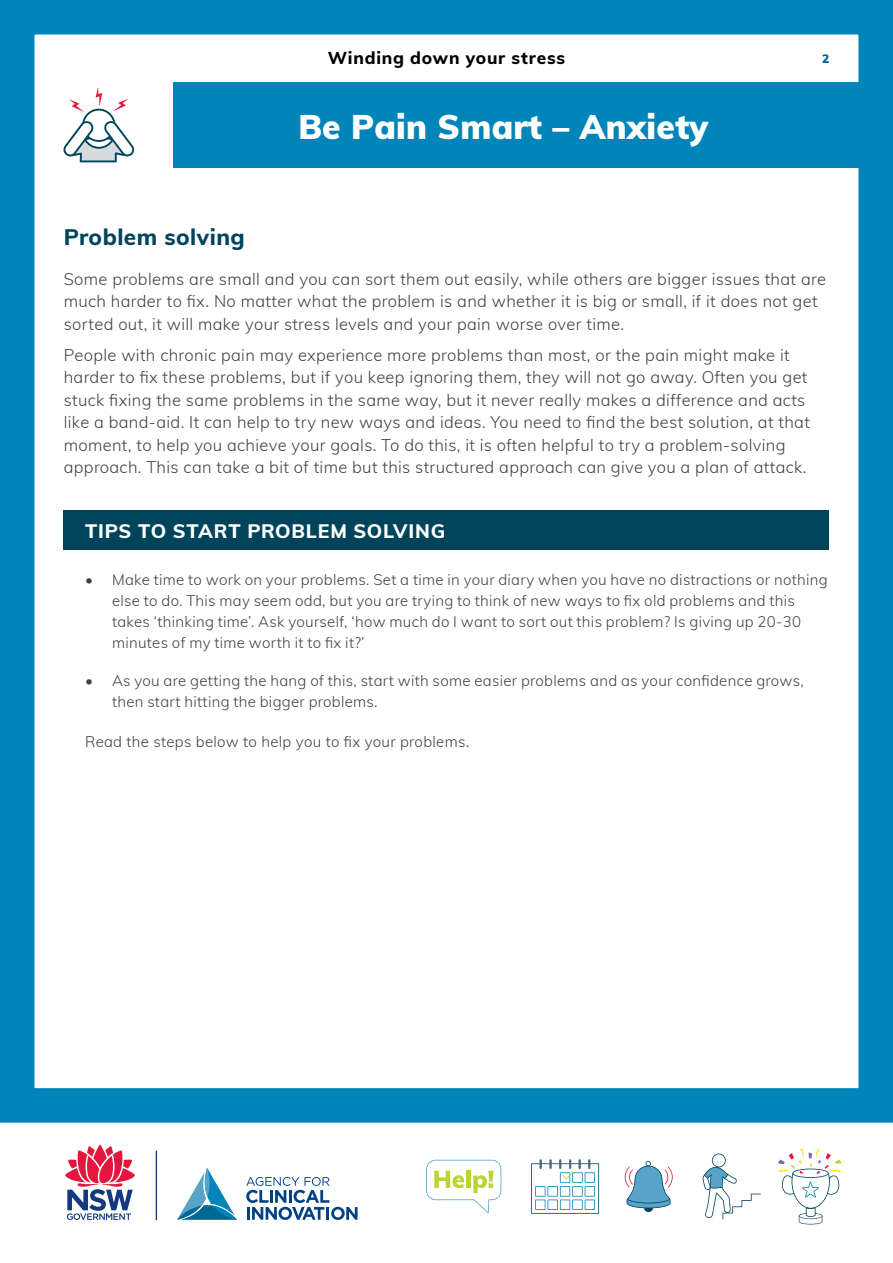
<style>
.page{position:relative;width:893px;height:1263px;background:#fff}
.page>*{position:absolute;margin:0;border:0;box-sizing:border-box;transform-origin:0 0}
.t1{font:900 33.45px "Muli";letter-spacing:.01em;color:#fff}
.t2{font:800 22.5px "Muli";letter-spacing:.02em;color:#00445c}
.TIPS_H1{font:800 19.5px "Muli";letter-spacing:.035em;color:#fff}
.t3{font:800 17.25px "Muli";letter-spacing:.045em;color:#000}
.Body_11_15{font:300 16.5px/22.5px "Muli";letter-spacing:.02em;color:#414042}
.Body_11_15-2{font:300 15px/21px "Muli";letter-spacing:.02em;color:#414042}
.t4{font:900 12px "Muli";color:#006892}
.s1{font-size:16.5px}
</style>
<div class="page">
<div style="left:0;top:0;width:893px;height:1123px;border:34px solid #0084b9"></div>
<svg style="left:778px;top:1148px;width:64px;height:76px"></svg>
<svg style="left:702px;top:1153px;width:59px;height:66px"></svg>
<svg style="left:625px;top:1161px;width:48px;height:51px"></svg>
<svg style="left:531px;top:1159px;width:68px;height:55px"></svg>
<svg style="left:426px;top:1160px;width:75px;height:53px"></svg>
<hr style="left:156px;top:1150px;width:1px;height:70px;background:#15397f">
<svg style="left:65px;top:1144px;width:70px;height:76px"></svg>
<svg style="left:177px;top:1168px;width:181px;height:52px"></svg>
<div style="left:64px;top:511px;width:765px;height:39px;background:#00445c"></div>
<div style="left:173px;top:82px;width:703px;height:85px;background:#0084b9"></div>
<hr style="left:17px;top:82px;width:4px;height:85px;background:#0084b9">
<svg style="left:63px;top:87px;width:72px;height:75px"></svg>
<p class="t3" style="left:328px;top:45px;width:239px">Winding down your stress</p>
<p class="t4" style="left:822px;top:50px;width:9px">2</p>
<p class="t1" style="left:298px;top:102px;width:411px">Be Pain Smart – Anxiety</p>
<h1 class="t2" style="left:64px;top:220px;width:183px">Problem solving</h1>
<p class="Body_11_15" style="left:64px;top:267px;width:764px">Some problems are small and you can sort them out easily, while others are bigger issues that are much harder to fix. No matter what the problem is and whether it is big or small, if it does not get sorted out, it will make your stress levels and your pain worse over time.</p>
<p class="Body_11_15" style="left:64px;top:343px;width:748px">People with chronic pain may experience more problems than most, or the pain might make it harder to fix these problems, but if you keep ignoring them, they will not go away. Often you get stuck fixing the same problems in the same way, but it never really makes a difference and acts like a band-aid. It can help to try new ways and ideas. You need to find the best solution, at that moment, to help you achieve your goals. To do this, it is often helpful to try a problem-solving approach. This can take a bit of time but this structured approach can give you a plan of attack.</p>
<p class="TIPS_H1" style="left:85px;top:517px;width:362px">TIPS TO START PROBLEM SOLVING</p>
<p class="Body_11_15-2" style="left:112px;top:569px;width:717px;text-indent:-27px">• Make time to work on your problems. Set a time in your diary when you have no distractions or nothing else to do. This may seem odd, but you are trying to think of new ways to fix old problems and this takes ‘thinking time’. Ask yourself, ‘how much do I want to sort out this problem? Is giving up 20-30 minutes of my time worth it to fix it?’</p>
<p class="Body_11_15-2" style="left:112px;top:670px;width:693px;text-indent:-27px">• As you are getting the hang of this, start with some easier problems and as your confidence grows, then start hitting the bigger problems.</p>
<p class="Body_11_15-2" style="left:85px;top:730px;width:386px">Read the steps below to help you to fix your problems<span class="s1">.</span></p>
</div>
